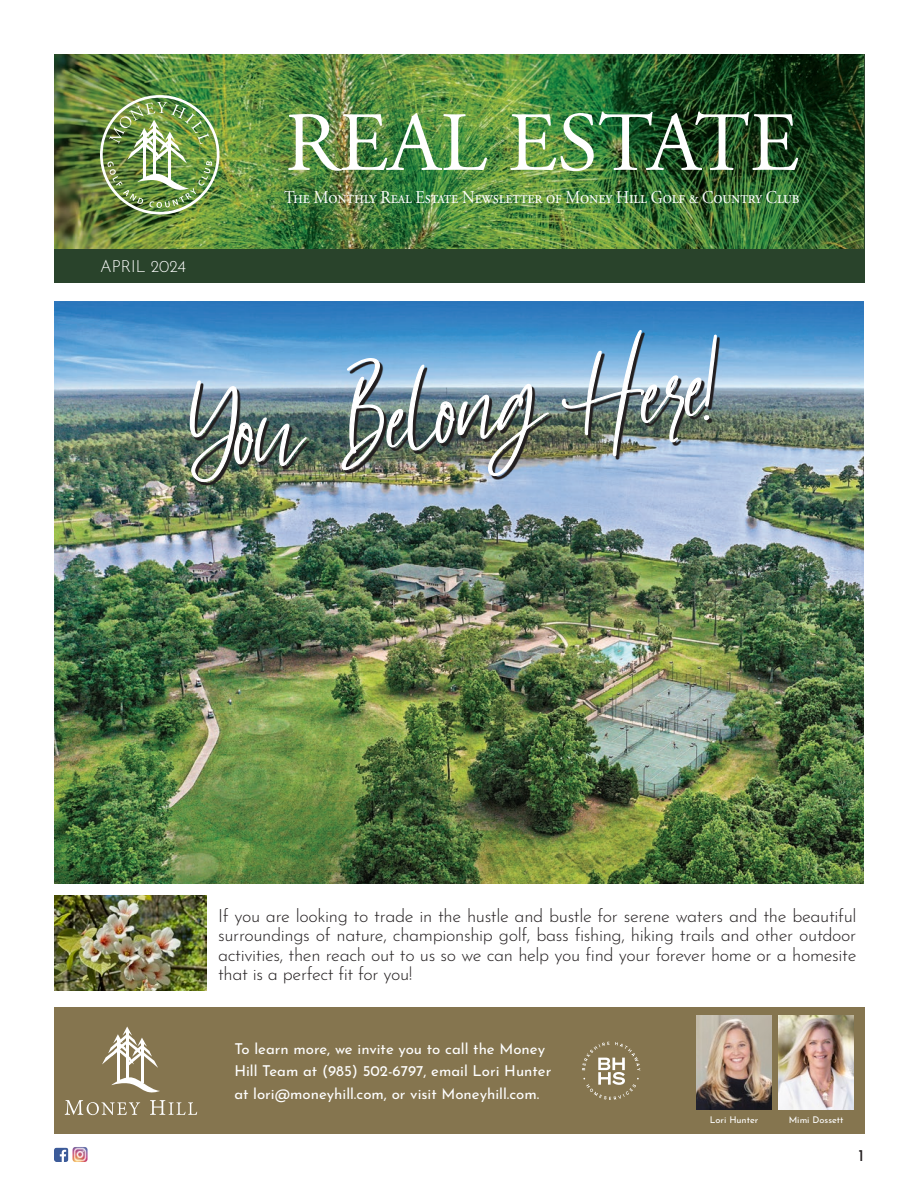
<style>
.page{position:relative;width:918px;height:1188px;background:#fff}
.page>*{position:absolute;margin:0;border:0;box-sizing:border-box;transform-origin:0 0}
.t1{font:92.55px "Hellena";color:#fff}
.t2{font:84px "Adobe Garamond Pro";color:#fff}
.t3{font:300 18px/19.5px "Josefin Sans";letter-spacing:-.02em;color:#231f20;text-align:justify}
.t4{font:18px "Adobe Garamond Pro";letter-spacing:-.01em;color:#fff;scale:.9 1}
.t5{font:300 16.5px "Josefin Sans";color:#fff}
.t6{font:16.5px "Josefin Sans";color:#231f20}
.t7{font:15px/22.5px "Josefin Sans";color:#fff}
.t8{font:9.3px "Josefin Sans";color:#fff}
</style>
<div class="page">
<img style="left:54px;top:54px;width:810px;height:196px">
<img style="left:100px;top:95px;width:119px;height:120px">
<div style="left:54px;top:250px;width:810px;height:33px;background:#29432b"></div>
<svg style="left:54px;top:1148px;width:14px;height:14px"></svg>
<img style="left:73px;top:1147px;width:15px;height:15px">
<div style="left:54px;top:1008px;width:810px;height:126px;background:#85754f"></div>
<img style="left:779px;top:1016px;width:75px;height:94px">
<img style="left:697px;top:1016px;width:75px;height:94px">
<svg style="left:582px;top:1042px;width:58px;height:58px"></svg>
<svg style="left:65px;top:1100px;width:75px;height:15px"></svg>
<svg style="left:150px;top:1100px;width:47px;height:15px"></svg>
<hr style="left:141px;top:1042px;width:2px;height:41px;background:#fff">
<hr style="left:126px;top:1030px;width:3px;height:49px;background:#fff">
<hr style="left:117px;top:1038px;width:2px;height:44px;background:#fff">
<svg style="left:111px;top:1077px;width:49px;height:16px"></svg>
<svg style="left:102px;top:1027px;width:56px;height:41px"></svg>
<img style="left:54px;top:301px;width:810px;height:582px">
<img style="left:193px;top:333px;width:527px;height:152px">
<img style="left:54px;top:896px;width:152px;height:95px">
<p class="t5" style="left:100px;top:259px;width:88px">APRIL 2024</p>
<h2 class="t2" style="left:285px;top:109px;width:516px">REAL ESTATE</h2>
<p class="t4" style="left:284px;top:190px;width:574px">The Monthly Real Estate Newsletter of Money Hill Golf &amp; Country Club</p>
<h1 class="t1" style="left:171px;top:379px;width:534px;rotate:-6deg">You Belong Here!</h1>
<p class="t3" style="left:218px;top:907px;width:640px">If you are looking to trade in the hustle and bustle for serene waters and the beautiful surroundings of nature, championship golf, bass fishing, hiking trails and other outdoor activities, then reach out to us so we can help you find your forever home or a homesite that is a perfect fit for you!</p>
<p class="t7" style="left:234px;top:1038px;width:319px">To learn more, we invite you to call the Money<br>Hill Team at (985) 502-6797, email Lori Hunter at lori@moneyhill.com, or visit Moneyhill.com.</p>
<p class="t8" style="left:710px;top:1115px;width:50px">Lori Hunter</p>
<p class="t8" style="left:789px;top:1115px;width:56px">Mimi Dossett</p>
<p class="t6" style="left:859px;top:1148px;width:7px">1</p>
</div>
